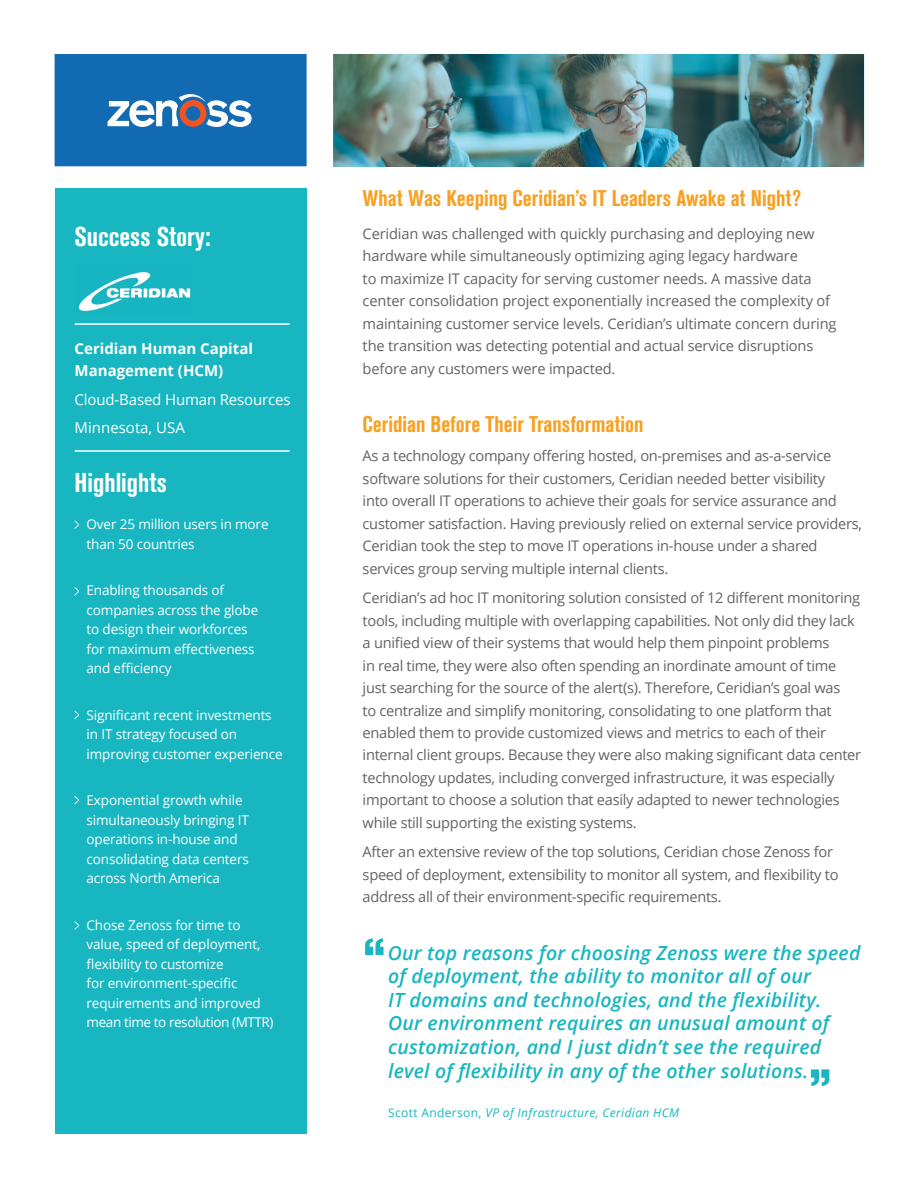
<style>
.page{position:relative;width:918px;height:1188px;background:#fff}
.page>*{position:absolute;margin:0;border:0;box-sizing:border-box;transform-origin:0 0}
.t1{font:700 60px "Akzidenz Grotesk";color:#18b6c0}
.t2{font:700 condensed 27px "Akzidenz Grotesk BQ";color:#fff}
.t3{font:700 condensed 22.5px "Akzidenz Grotesk BQ";color:#f8a021}
.t4{font:italic 600 19.5px/23.5px "Open Sans";letter-spacing:.01em;color:#18b6c0}
.t5{font:15px/28.5px "Open Sans";letter-spacing:-.01em;color:#fff}
.t6{font:700 15px/22.5px "Open Sans";color:#fff}
.t7{font:14.7px/22.5px "Open Sans";letter-spacing:-.02em;color:#636366}
.t8{font:13.5px/19.5px "Open Sans";letter-spacing:-.01em;color:#fff}
.t9{font:italic 12px "Open Sans";letter-spacing:.03em;color:#18b6c0}
.s1{font-style:normal}
</style>
<div class="page">
<div style="left:55px;top:188px;width:252px;height:946px;background:#18b6c0"></div>
<hr style="left:75px;top:323px;width:215px;height:2px;background:#fff">
<hr style="left:75px;top:450px;width:215px;height:2px;background:#fff">
<img style="left:78px;top:272px;width:113px;height:40px">
<img style="left:334px;top:54px;width:530px;height:112px">
<svg style="left:55px;top:54px;width:252px;height:112px;background:#2573b5"></svg>
<svg style="left:75px;top:520px;width:4px;height:9px"></svg>
<svg style="left:75px;top:587px;width:4px;height:9px"></svg>
<svg style="left:75px;top:711px;width:4px;height:8px"></svg>
<svg style="left:75px;top:796px;width:4px;height:8px"></svg>
<svg style="left:75px;top:921px;width:4px;height:9px"></svg>
<h2 class="t2" style="left:75px;top:222px;width:138px">Success Story:</h2>
<p class="t6" style="left:75px;top:336px;width:180px">Ceridian Human Capital<br>Management (HCM)</p>
<p class="t5" style="left:75px;top:384px;width:217px">Cloud-Based Human Resources<br>Minnesota, USA</p>
<h2 class="t2" style="left:75px;top:467px;width:94px">Highlights</h2>
<p class="t8" style="left:87px;top:514px;width:183px">Over 25 million users in more than 50 countries</p>
<p class="t8" style="left:87px;top:580px;width:173px">Enabling thousands of companies across the globe to design their workforces for maximum effectiveness and efficiency</p>
<p class="t8" style="left:87px;top:705px;width:198px">Significant recent investments in IT strategy focused on improving customer experience</p>
<p class="t8" style="left:87px;top:790px;width:164px">Exponential growth while simultaneously bringing IT operations in-house and consolidating data centers across North America</p>
<p class="t8" style="left:87px;top:915px;width:188px">Chose Zenoss for time to value, speed of deployment, flexibility to customize<br>for environment-specific requirements and improved mean time to resolution (MTTR)</p>
<h3 class="t3" style="left:363px;top:185px;width:440px">What Was Keeping Ceridian’s IT Leaders Awake at Night?</h3>
<p class="t7" style="left:363px;top:222px;width:475px">Ceridian was challenged with quickly purchasing and deploying new hardware while simultaneously optimizing aging legacy hardware<br>to maximize IT capacity for serving customer needs. A massive data center consolidation project exponentially increased the complexity of maintaining customer service levels. Ceridian’s ultimate concern during the transition was detecting potential and actual service disruptions before any customers were impacted.</p>
<h3 class="t3" style="left:363px;top:411px;width:282px">Ceridian Before Their Transformation</h3>
<p class="t7" style="left:363px;top:444px;width:501px">As a technology company offering hosted, on-premises and as-a-service software solutions for their customers, Ceridian needed better visibility<br>into overall IT operations to achieve their goals for service assurance and customer satisfaction. Having previously relied on external service providers, Ceridian took the step to move IT operations in-house under a shared services group serving multiple internal clients.</p>
<p class="t7" style="left:363px;top:586px;width:500px">Ceridian’s ad hoc IT monitoring solution consisted of 12 different monitoring tools, including multiple with overlapping capabilities. Not only did they lack a unified view of their systems that would help them pinpoint problems<br>in real time, they were also often spending an inordinate amount of time just searching for the source of the alert(s). Therefore, Ceridian’s goal was<br>to centralize and simplify monitoring, consolidating to one platform that enabled them to provide customized views and metrics to each of their internal client groups. Because they were also making significant data center technology updates, including converged infrastructure, it was especially important to choose a solution that easily adapted to newer technologies while still supporting the existing systems.</p>
<p class="t7" style="left:363px;top:840px;width:477px">After an extensive review of the top solutions, Ceridian chose Zenoss for speed of deployment, extensibility to monitor all system, and flexibility to address all of their environment-specific requirements.</p>
<h1 class="t1" style="left:363px;top:924px;width:25px">“</h1>
<p class="t4" style="left:388px;top:941px;width:474px">Our top reasons for choosing Zenoss were the speed of deployment, the ability to monitor all of our<br>IT domains and technologies, and the flexibility.<br>Our environment requires an unusual amount of customization, and I just didn’t see the required level of flexibility in any of the other solutions.</p>
<p class="t9" style="left:388px;top:1104px;width:293px"><span class="s1">Scott Anderson,</span> VP of Infrastructure, Ceridian HCM</p>
<h1 class="t1" style="left:808px;top:1056px;width:25px">”</h1>
</div>
